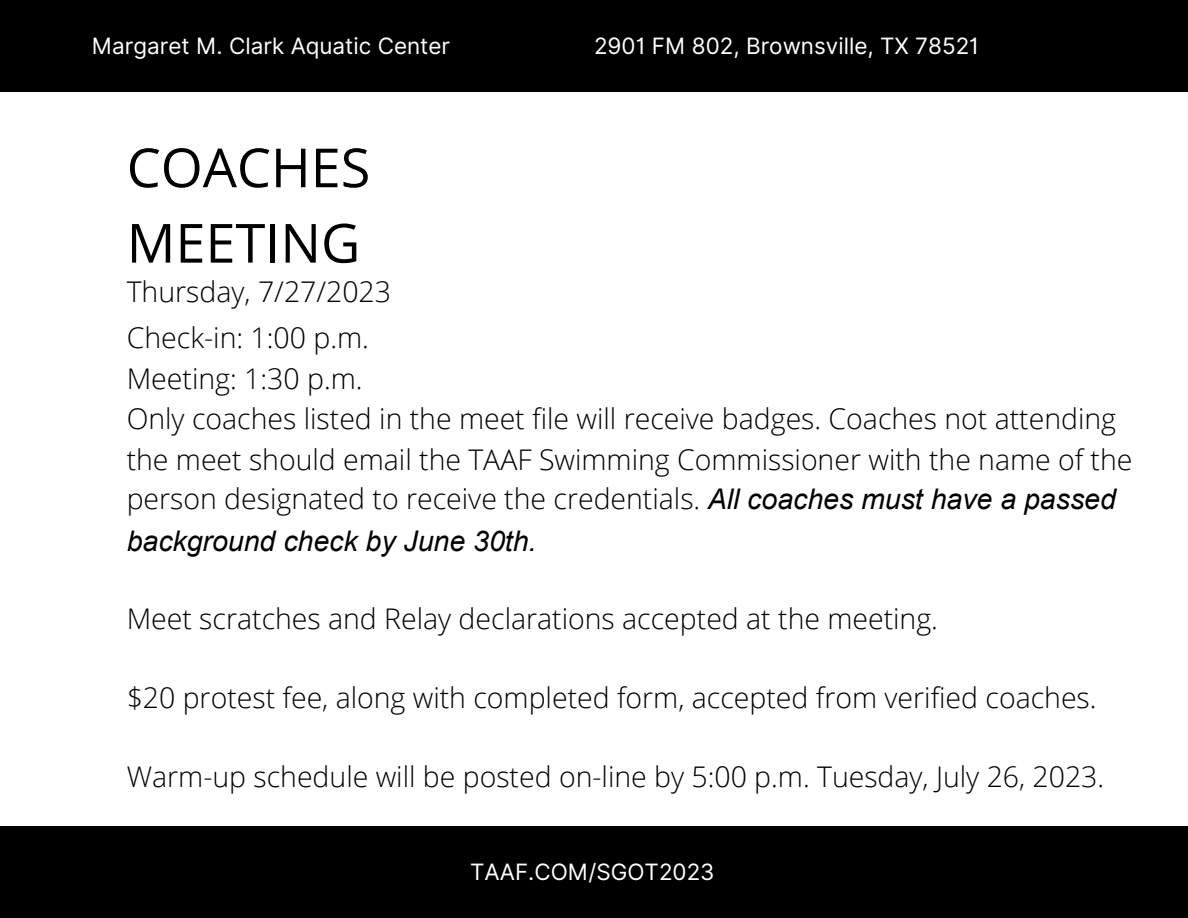
<style>
.page{position:relative;width:1188px;height:918px;background:#fff}
.page>*{position:absolute;margin:0;border:0;box-sizing:border-box;transform-origin:0 0}
.t1{font:54px/75.3px "Open Sans";color:#000}
.t2{font:300 28.5px/40.5px "Open Sans";color:#000}
.t3{font:22.5px "Inter";color:#fff}
.s1{font-family:"Arial";font-weight:400;font-style:italic}
</style>
<div class="page">
<div style="left:0;top:0;width:1188px;height:92px;background:#000"></div>
<div style="left:0;top:826px;width:1188px;height:92px;background:#000"></div>
<p class="t3" style="left:92px;top:32px;width:360px">Margaret M. Clark Aquatic Center</p>
<p class="t3" style="left:594px;top:32px;width:387px">2901 FM 802, Brownsville, TX 78521</p>
<p class="t1" style="left:127px;top:129px;width:245px">COACHES<br>MEETING</p>
<p class="t2" style="left:127px;top:267px;width:266px;line-height:46.7px">Thursday, 7/27/2023<br>Check-in: 1:00 p.m.</p>
<p class="t2" style="left:127px;top:357px;width:1007px">Meeting: 1:30 p.m.<br>Only coaches listed in the meet file will receive badges. Coaches not attending the meet should email the TAAF Swimming Commissioner with the name of the person designated to receive the credentials. <span class="s1">All coaches must have a passed background check by June 30th.</span></p>
<p class="t2" style="left:127px;top:598px;width:813px">Meet scratches and Relay declarations accepted at the meeting.</p>
<p class="t2" style="left:127px;top:677px;width:971px">$20 protest fee, along with completed form, accepted from verified coaches.</p>
<p class="t2" style="left:127px;top:756px;width:979px">Warm-up schedule will be posted on-line by 5:00 p.m. Tuesday, July 26, 2023.</p>
<p class="t3" style="left:470px;top:858px;width:246px">TAAF.COM/SGOT2023</p>
</div>
